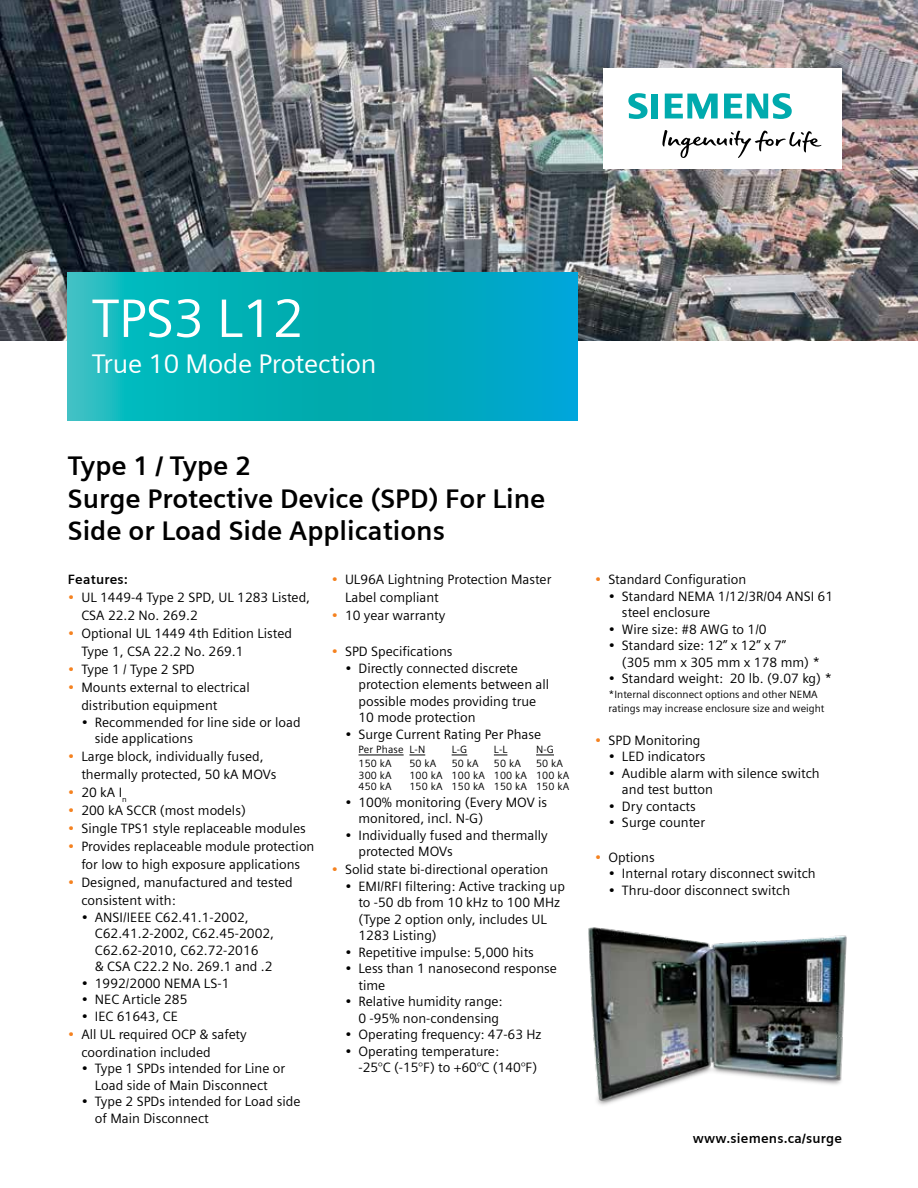
<style>
.page{position:relative;width:918px;height:1188px;background:#fff}
.page>*{position:absolute;margin:0;border:0;box-sizing:border-box;transform-origin:0 0}
.t1{font:54px "Siemens Sans";letter-spacing:-.01em;color:#fff}
.t2{font:700 27px/32.4px "Siemens Sans";color:#000}
.t3{font:27px "Siemens Sans";letter-spacing:-.01em;color:#fff}
.t4{font:13.5px/16.5px "Siemens Sans OT";color:#000}
.t5{font:700 13.5px "Siemens Sans";letter-spacing:.015em;color:#000}
.t6{font:10.5px/13.5px "Siemens Sans OT";color:#000}
.s1{font-family:"Siemens Sans";color:#f58220}
.s2{font-family:"Siemens Sans"}
</style>
<div class="page">
<img style="left:0;top:0;width:918px;height:341px">
<div style="left:603px;top:68px;width:238px;height:101px;background:#fff"></div>
<svg style="left:662px;top:130px;width:159px;height:28px"></svg>
<svg style="left:628px;top:93px;width:30px;height:26px"></svg>
<svg style="left:665px;top:94px;width:53px;height:25px"></svg>
<svg style="left:724px;top:93px;width:68px;height:26px"></svg>
<svg style="left:68px;top:272px;width:510px;height:149px;background:#05aebb"></svg>
<img style="left:588px;top:927px;width:259px;height:178px">
<hr style="left:359px;top:755px;width:45px;height:1px;background:#000">
<svg style="left:409px;top:755px;width:16px;height:1px"></svg>
<svg style="left:452px;top:755px;width:15px;height:1px"></svg>
<svg style="left:494px;top:755px;width:13px;height:1px"></svg>
<svg style="left:536px;top:755px;width:18px;height:1px"></svg>
<h1 class="t1" style="left:92px;top:288px;width:214px">TPS3 L12</h1>
<h2 class="t3" style="left:92px;top:348px;width:286px">True 10 Mode Protection</h2>
<h2 class="t2" style="left:68px;top:450px;width:479px">Type 1 / Type 2<br>Surge Protective Device (SPD) For Line<br>Side or Load Side Applications</h2>
<p class="t5" style="left:68px;top:572px;width:61px">Features:</p>
<p class="t4" style="left:81px;top:589px;width:230px;line-height:18px;text-indent:-14px"><span class="s1">•</span> UL 1449-4 Type 2 SPD, UL 1283 Listed,<br>CSA 22.2 No. 269.2</p>
<p class="t4" style="left:81px;top:625px;width:212px;line-height:18px;text-indent:-14px"><span class="s1">•</span> Optional UL 1449 4th Edition Listed<br>Type 1, CSA 22.2 No. 269.1</p>
<p class="t4" style="left:68px;top:661px;width:128px"><span class="s1">•</span> Type 1 / Type 2 SPD</p>
<p class="t4" style="left:81px;top:679px;width:170px;line-height:18px;text-indent:-14px"><span class="s1">•</span> Mounts external to electrical distribution equipment</p>
<p class="t4" style="left:95px;top:714px;width:207px;text-indent:-14px"><span class="s2">•</span> Recommended for line side or load side applications</p>
<p class="t4" style="left:81px;top:748px;width:197px;line-height:18px;text-indent:-14px"><span class="s1">•</span> Large block, individually fused, thermally protected, 50 kA MOVs</p>
<p class="t4" style="left:68px;top:784px;width:60px"><span class="s1">•</span> 20 kA I<sub>n</sub></p>
<p class="t4" style="left:68px;top:802px;width:180px"><span class="s1">•</span> 200 kA SCCR (most models)</p>
<p class="t4" style="left:68px;top:820px;width:239px"><span class="s1">•</span> Single TPS1 style replaceable modules</p>
<p class="t4" style="left:68px;top:838px;width:248px;line-height:18px;text-align:center"><span class="s1">•</span> Provides replaceable module protection for low to high exposure applications</p>
<p class="t4" style="left:81px;top:874px;width:213px;line-height:18px;text-indent:-14px"><span class="s1">•</span> Designed, manufactured and tested consistent with:</p>
<p class="t4" style="left:95px;top:909px;width:181px;text-indent:-14px"><span class="s2">•</span> ANSI/IEEE C62.41.1-2002,<br>C62.41.2-2002, C62.45-2002,<br>C62.62-2010, C62.72-2016<br>&amp; CSA C22.2 No. 269.1 and .2</p>
<p class="t4" style="left:81px;top:975px;width:150px"><span class="s2">•</span> 1992/2000 NEMA LS-1</p>
<p class="t4" style="left:81px;top:991px;width:108px"><span class="s2">•</span> NEC Article 285</p>
<p class="t4" style="left:81px;top:1008px;width:98px"><span class="s2">•</span> IEC 61643, CE</p>
<p class="t4" style="left:81px;top:1025px;width:167px;line-height:18px;text-indent:-14px"><span class="s1">•</span> All UL required OCP &amp; safety coordination included</p>
<p class="t4" style="left:81px;top:1060px;width:205px;text-align:center"><span class="s2">•</span> Type 1 SPDs intended for Line or<br>Load side of Main Disconnect</p>
<p class="t4" style="left:95px;top:1093px;width:207px;text-indent:-14px"><span class="s2">•</span> Type 2 SPDs intended for Load side of Main Disconnect</p>
<p class="t4" style="left:345px;top:571px;width:208px;line-height:18px;text-indent:-14px"><span class="s1">•</span> UL96A Lightning Protection Master<br>Label compliant</p>
<p class="t4" style="left:332px;top:607px;width:115px"><span class="s1">•</span> 10 year warranty</p>
<p class="t4" style="left:332px;top:643px;width:123px"><span class="s1">•</span> SPD Specifications</p>
<p class="t4" style="left:359px;top:660px;width:192px;text-indent:-14px"><span class="s2">•</span> Directly connected discrete protection elements between all possible modes providing true<br>10 mode protection</p>
<p class="t4" style="left:345px;top:726px;width:198px"><span class="s2">•</span> Surge Current Rating Per Phase</p>
<p class="t6" style="left:359px;top:743px;width:68px">Per Phase L-N</p>
<p class="t6" style="left:452px;top:743px;width:17px">L-G</p>
<p class="t6" style="left:494px;top:743px;width:15px">L-L</p>
<p class="t6" style="left:536px;top:743px;width:19px">N-G</p>
<p class="t6" style="left:359px;top:757px;width:35px">150 kA</p>
<p class="t6" style="left:409px;top:757px;width:29px">50 kA</p>
<p class="t6" style="left:452px;top:757px;width:29px">50 kA</p>
<p class="t6" style="left:494px;top:757px;width:29px">50 kA</p>
<p class="t6" style="left:536px;top:757px;width:29px">50 kA</p>
<p class="t6" style="left:358px;top:768px;width:35px">300 kA</p>
<p class="t6" style="left:409px;top:768px;width:161px">100 kA 100 kA 100 kA 100 kA</p>
<p class="t6" style="left:358px;top:780px;width:35px">450 kA</p>
<p class="t6" style="left:409px;top:780px;width:161px">150 kA 150 kA 150 kA 150 kA</p>
<p class="t4" style="left:359px;top:794px;width:190px;text-indent:-14px"><span class="s2">•</span> 100% monitoring (Every MOV is monitored, incl. N-G)</p>
<p class="t4" style="left:359px;top:827px;width:191px;text-indent:-14px"><span class="s2">•</span> Individually fused and thermally protected MOVs</p>
<p class="t4" style="left:332px;top:861px;width:218px"><span class="s1">•</span> Solid state bi-directional operation</p>
<p class="t4" style="left:359px;top:878px;width:208px;text-indent:-14px"><span class="s2">•</span> EMI/RFI filtering: Active tracking up to -50 db from 10 kHz to 100 MHz (Type 2 option only, includes UL<br>1283 Listing)</p>
<p class="t4" style="left:345px;top:944px;width:190px"><span class="s2">•</span> Repetitive impulse: 5,000 hits</p>
<p class="t4" style="left:359px;top:960px;width:200px;text-indent:-14px"><span class="s2">•</span> Less than 1 nanosecond response time</p>
<p class="t4" style="left:345px;top:993px;width:159px;text-align:right"><span class="s2">•</span> Relative humidity range:<br>0 -95% non-condensing</p>
<p class="t4" style="left:345px;top:1026px;width:198px"><span class="s2">•</span> Operating frequency: 47-63 Hz</p>
<p class="t4" style="left:359px;top:1043px;width:180px;text-indent:-14px"><span class="s2">•</span> Operating temperature:<br>-25°C (-15°F) to +60°C (140°F)</p>
<p class="t4" style="left:595px;top:571px;width:153px"><span class="s1">•</span> Standard Configuration</p>
<p class="t4" style="left:622px;top:588px;width:213px;text-indent:-14px"><span class="s2">•</span> Standard NEMA 1/12/3R/04 ANSI 61 steel enclosure</p>
<p class="t4" style="left:608px;top:621px;width:160px"><span class="s2">•</span> Wire size: #8 AWG to 1/0</p>
<p class="t4" style="left:622px;top:637px;width:200px;text-indent:-14px"><span class="s2">•</span> Standard size: 12” x 12” x 7”<br>(305 mm x 305 mm x 178 mm) *</p>
<p class="t4" style="left:608px;top:670px;width:225px"><span class="s2">•</span> Standard weight: 20 lb. (9.07 kg) *</p>
<p class="t6" style="left:608px;top:688px;width:218px">*Internal disconnect options and other NEMA ratings may increase enclosure size and weight</p>
<p class="t4" style="left:595px;top:732px;width:107px"><span class="s1">•</span> SPD Monitoring</p>
<p class="t4" style="left:608px;top:748px;width:99px"><span class="s2">•</span> LED indicators</p>
<p class="t4" style="left:622px;top:765px;width:199px;text-indent:-14px"><span class="s2">•</span> Audible alarm with silence switch and test button</p>
<p class="t4" style="left:608px;top:798px;width:89px"><span class="s2">•</span> Dry contacts</p>
<p class="t4" style="left:608px;top:814px;width:98px"><span class="s2">•</span> Surge counter</p>
<p class="t4" style="left:595px;top:849px;width:61px"><span class="s1">•</span> Options</p>
<p class="t4" style="left:608px;top:865px;width:209px"><span class="s2">•</span> Internal rotary disconnect switch</p>
<p class="t4" style="left:608px;top:882px;width:183px"><span class="s2">•</span> Thru-door disconnect switch</p>
<p class="t5" style="left:693px;top:1131px;width:151px">www.siemens.ca/surge</p>
</div>
